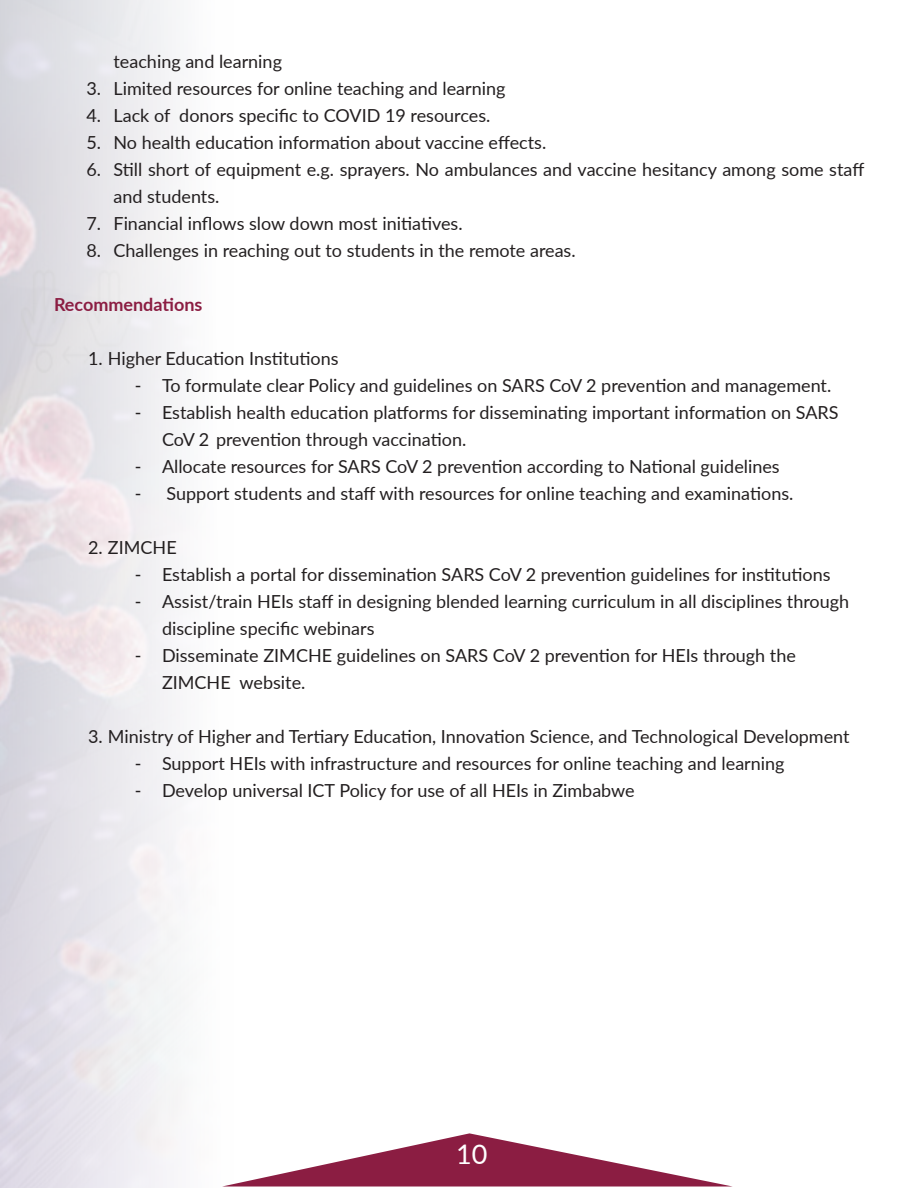
<style>
.page{position:relative;width:918px;height:1188px;background:#fff}
.page>*{position:absolute;margin:0;border:0;box-sizing:border-box;transform-origin:0 0}
.t1{font:27px "Lato";color:#fff}
.t2{font:18px/27px "Lato";color:#231f20}
.t3{font:700 18px "Lato";color:#8b1d42}
</style>
<div class="page">
<svg style="left:234px;top:1133px;width:499px;height:54px"></svg>
<img style="left:0;top:0;width:234px;height:1188px">
<p class="t2" style="left:114px;top:48px;width:170px">teaching and learning</p>
<p class="t2" style="left:87px;top:75px;width:421px">3. Limited resources for online teaching and learning</p>
<p class="t2" style="left:87px;top:102px;width:405px">4. Lack of donors specific to COVID 19 resources.</p>
<p class="t2" style="left:87px;top:129px;width:461px">5. No health education information about vaccine effects.</p>
<p class="t2" style="left:114px;top:156px;width:752px;text-indent:-27px">6. Still short of equipment e.g. sprayers. No ambulances and vaccine hesitancy among some staff and students.</p>
<p class="t2" style="left:87px;top:210px;width:378px">7. Financial inflows slow down most initiatives.</p>
<p class="t2" style="left:87px;top:237px;width:491px">8. Challenges in reaching out to students in the remote areas.</p>
<p class="t3" style="left:54px;top:292px;width:150px">Recommendations</p>
<p class="t2" style="left:88px;top:345px;width:252px">1. Higher Education Institutions</p>
<p class="t2" style="left:135px;top:372px;width:698px">- To formulate clear Policy and guidelines on SARS CoV 2 prevention and management.</p>
<p class="t2" style="left:162px;top:399px;width:678px;text-indent:-27px">- Establish health education platforms for disseminating important information on SARS<br>CoV 2 prevention through vaccination.</p>
<p class="t2" style="left:135px;top:453px;width:647px">- Allocate resources for SARS CoV 2 prevention according to National guidelines</p>
<p class="t2" style="left:135px;top:480px;width:660px">- Support students and staff with resources for online teaching and examinations.</p>
<p class="t2" style="left:88px;top:534px;width:90px">2. ZIMCHE</p>
<p class="t2" style="left:135px;top:561px;width:697px">- Establish a portal for dissemination SARS CoV 2 prevention guidelines for institutions</p>
<p class="t2" style="left:162px;top:588px;width:689px;text-indent:-27px">- Assist/train HEIs staff in designing blended learning curriculum in all disciplines through discipline specific webinars</p>
<p class="t2" style="left:162px;top:642px;width:635px;text-indent:-27px">- Disseminate ZIMCHE guidelines on SARS CoV 2 prevention for HEIs through the<br>ZIMCHE website.</p>
<p class="t2" style="left:88px;top:723px;width:763px">3. Ministry of Higher and Tertiary Education, Innovation Science, and Technological Development</p>
<p class="t2" style="left:135px;top:750px;width:651px">- Support HEIs with infrastructure and resources for online teaching and learning</p>
<p class="t2" style="left:135px;top:777px;width:502px">- Develop universal ICT Policy for use of all HEIs in Zimbabwe</p>
<h1 class="t1" style="left:456px;top:1135px;width:33px">10</h1>
</div>
